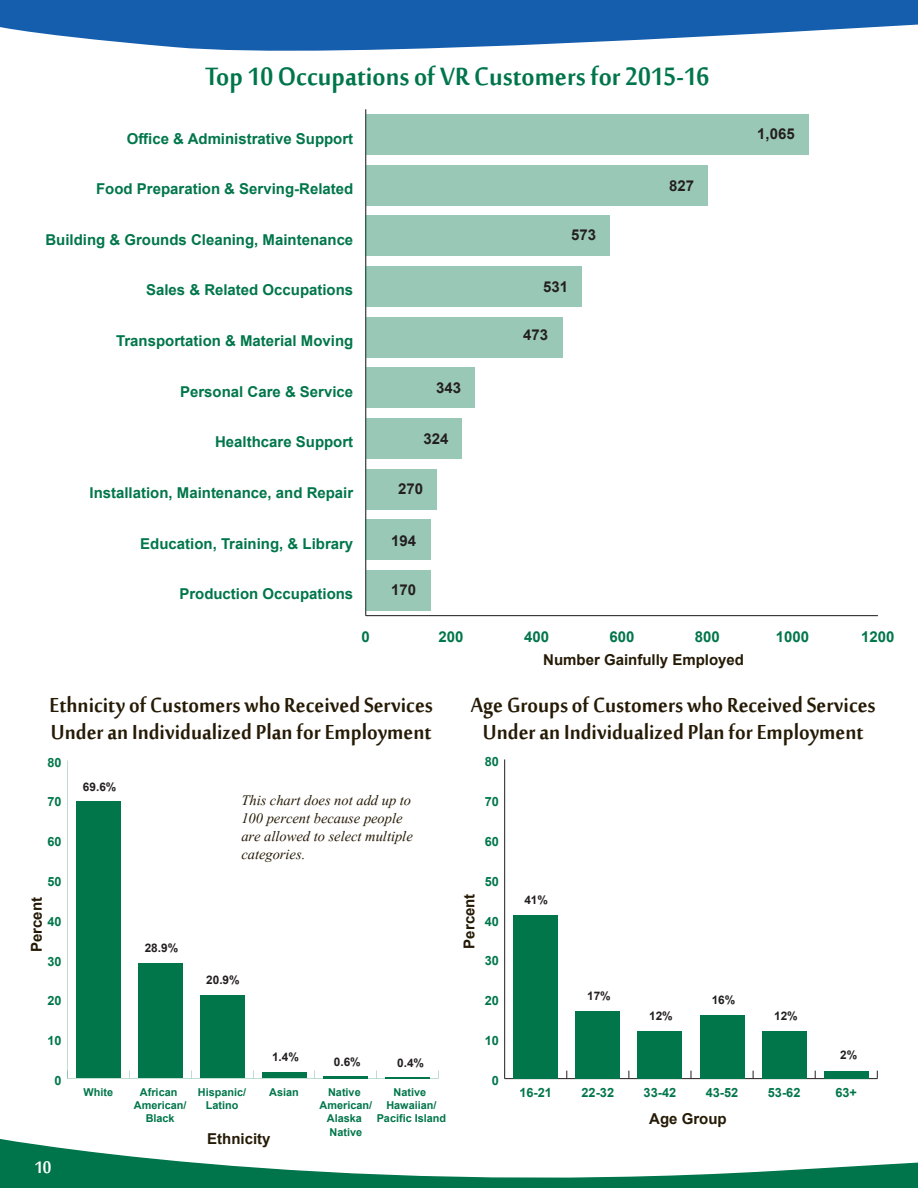
<style>
.page{position:relative;width:918px;height:1188px;background:#fff}
.page>*{position:absolute;margin:0;border:0;box-sizing:border-box;transform-origin:0 0}
.Body{font:700 34.65px "Sakkal Majalla";color:#00754b;scale:.91 1}
.Body-2{font:700 28.05px/27px "Sakkal Majalla";color:#251a05;scale:.91 1}
.t1{font:700 23.1px "Sakkal Majalla";color:#fff;scale:.91 1}
.Body-3{font:italic 18px/18px "Aparajita";color:#251a05}
.t2{font:700 15px "Arial";color:#00764a}
.Body-4{font:700 15px "Arial";color:#251a05}
.t3{font:700 15px "Arial";color:#231f20}
.t4{font:700 12.75px "Arial";color:#00764a}
.t5{font:700 11.85px "Arial";color:#231f20}
.t6{font:700 10.8px/13px "Arial";color:#00764a;text-align:center}
</style>
<div class="page">
<svg style="left:0;top:0;width:918px;height:51px;fill:#145ead"></svg>
<svg style="left:0;top:1139px;width:918px;height:49px"></svg>
<hr style="left:366px;top:615px;width:512px;height:1px;background:#231f20">
<hr style="left:365px;top:109px;width:1px;height:507px;background:#231f20">
<div style="left:366px;top:114px;width:442px;height:41px;background:#9ac8b7"></div>
<div style="left:366px;top:165px;width:342px;height:40px;background:#9ac8b7"></div>
<div style="left:366px;top:216px;width:244px;height:40px;background:#9ac8b7"></div>
<div style="left:366px;top:266px;width:216px;height:41px;background:#9ac8b7"></div>
<div style="left:366px;top:317px;width:197px;height:40px;background:#9ac8b7"></div>
<div style="left:366px;top:368px;width:109px;height:40px;background:#9ac8b7"></div>
<div style="left:366px;top:418px;width:95px;height:41px;background:#9ac8b7"></div>
<div style="left:366px;top:469px;width:71px;height:40px;background:#9ac8b7"></div>
<div style="left:366px;top:519px;width:65px;height:41px;background:#9ac8b7"></div>
<div style="left:366px;top:570px;width:65px;height:41px;background:#9ac8b7"></div>
<div style="left:76px;top:802px;width:45px;height:276px;background:#00764a"></div>
<div style="left:138px;top:963px;width:44px;height:115px;background:#00764a"></div>
<div style="left:200px;top:995px;width:44px;height:83px;background:#00764a"></div>
<div style="left:262px;top:1073px;width:44px;height:5px;background:#00764a"></div>
<hr style="left:324px;top:1076px;width:44px;height:2px;background:#00764a">
<hr style="left:386px;top:1077px;width:44px;height:1px;background:#00764a">
<hr style="left:505px;top:1078px;width:372px;height:1px;background:#231f20">
<hr style="left:504px;top:759px;width:1px;height:320px;background:#231f20">
<div style="left:513px;top:915px;width:45px;height:164px;background:#00764a"></div>
<div style="left:575px;top:1011px;width:45px;height:68px;background:#00764a"></div>
<div style="left:638px;top:1031px;width:44px;height:48px;background:#00764a"></div>
<div style="left:700px;top:1015px;width:44px;height:64px;background:#00764a"></div>
<div style="left:762px;top:1031px;width:45px;height:48px;background:#00764a"></div>
<div style="left:824px;top:1071px;width:45px;height:8px;background:#00764a"></div>
<p class="Body" style="left:205px;top:57px;width:556px">Top 10 Occupations of VR Customers for 2015-16</p>
<p class="t2" style="left:127px;top:128px;width:228px">Office &amp; Administrative Support</p>
<p class="t3" style="left:757px;top:124px;width:39px">1,065</p>
<p class="t3" style="left:669px;top:176px;width:26px">827</p>
<p class="t3" style="left:571px;top:225px;width:26px">573</p>
<p class="t2" style="left:96px;top:179px;width:259px">Food Preparation &amp; Serving-Related</p>
<p class="t2" style="left:45px;top:230px;width:309px">Building &amp; Grounds Cleaning, Maintenance</p>
<p class="t2" style="left:146px;top:280px;width:209px">Sales &amp; Related Occupations</p>
<p class="t2" style="left:116px;top:331px;width:239px">Transportation &amp; Material Moving</p>
<p class="t2" style="left:180px;top:382px;width:175px">Personal Care &amp; Service</p>
<p class="t2" style="left:215px;top:432px;width:140px">Healthcare Support</p>
<p class="t2" style="left:90px;top:483px;width:265px">Installation, Maintenance, and Repair</p>
<p class="t3" style="left:436px;top:378px;width:26px">343</p>
<p class="t3" style="left:424px;top:428px;width:26px">324</p>
<p class="t3" style="left:398px;top:478px;width:26px">270</p>
<p class="t3" style="left:543px;top:276px;width:26px">531</p>
<p class="t3" style="left:523px;top:325px;width:26px">473</p>
<p class="t2" style="left:140px;top:533px;width:215px">Education, Training, &amp; Library</p>
<p class="t2" style="left:179px;top:584px;width:175px">Production Occupations</p>
<p class="t3" style="left:391px;top:530px;width:26px">194</p>
<p class="t3" style="left:391px;top:580px;width:26px">170</p>
<p class="t2" style="left:362px;top:626px;width:10px">0</p>
<p class="t2" style="left:439px;top:626px;width:26px">200</p>
<p class="t2" style="left:524px;top:626px;width:26px">400</p>
<p class="t2" style="left:609px;top:626px;width:26px">600</p>
<p class="t2" style="left:695px;top:626px;width:26px">800</p>
<p class="t2" style="left:776px;top:626px;width:35px">1000</p>
<p class="t2" style="left:861px;top:626px;width:35px">1200</p>
<p class="Body-2" style="left:50px;top:694px;width:423px">Ethnicity of Customers who Received Services<br>Under an Individualized Plan for Employment</p>
<p class="Body-4" style="left:543px;top:649px;width:202px">Number Gainfully Employed</p>
<p class="Body-2" style="left:471px;top:694px;width:447px;text-align:center">Age Groups of Customers who Received Services<br>Under an Individualized Plan for Employment</p>
<p class="t4" style="left:47px;top:754px;width:16px">80</p>
<p class="t4" style="left:485px;top:753px;width:16px">80</p>
<p class="t5" style="left:83px;top:779px;width:35px">69.6%</p>
<p class="t4" style="left:47px;top:794px;width:16px">70</p>
<p class="t4" style="left:47px;top:833px;width:16px">60</p>
<p class="Body-3" style="left:241px;top:793px;width:173px">This chart does not add up to<br>100 percent because people are allowed to select multiple categories.</p>
<p class="t4" style="left:485px;top:793px;width:16px">70</p>
<p class="t4" style="left:485px;top:833px;width:16px">60</p>
<p class="t4" style="left:47px;top:873px;width:16px">50</p>
<p class="t4" style="left:485px;top:873px;width:16px">50</p>
<p class="Body-4" style="left:26px;top:952px;width:57px;rotate:-90deg">Percent</p>
<p class="t4" style="left:47px;top:913px;width:16px">40</p>
<p class="t5" style="left:145px;top:940px;width:35px">28.9%</p>
<p class="Body-4" style="left:459px;top:949px;width:57px;rotate:-90deg">Percent</p>
<p class="t4" style="left:485px;top:913px;width:16px">40</p>
<p class="t5" style="left:524px;top:892px;width:25px">41%</p>
<p class="t4" style="left:47px;top:953px;width:16px">30</p>
<p class="t4" style="left:485px;top:953px;width:16px">30</p>
<p class="t5" style="left:206px;top:972px;width:35px">20.9%</p>
<p class="t4" style="left:47px;top:992px;width:16px">20</p>
<p class="t4" style="left:485px;top:992px;width:16px">20</p>
<p class="t5" style="left:587px;top:988px;width:25px">17%</p>
<p class="t5" style="left:712px;top:992px;width:25px">16%</p>
<p class="t5" style="left:649px;top:1008px;width:25px">12%</p>
<p class="t5" style="left:774px;top:1008px;width:25px">12%</p>
<p class="t4" style="left:47px;top:1032px;width:16px">10</p>
<p class="t4" style="left:485px;top:1032px;width:16px">10</p>
<p class="t5" style="left:272px;top:1049px;width:28px">1.4%</p>
<p class="t5" style="left:334px;top:1054px;width:28px">0.6%</p>
<p class="t5" style="left:397px;top:1055px;width:28px">0.4%</p>
<p class="t5" style="left:840px;top:1047px;width:19px">2%</p>
<p class="t4" style="left:54px;top:1072px;width:9px">0</p>
<p class="t4" style="left:492px;top:1072px;width:9px">0</p>
<p class="t6" style="left:83px;top:1086px;width:31px">White</p>
<p class="t6" style="left:134px;top:1086px;width:54px">African<br>American/<br>Black</p>
<p class="t6" style="left:198px;top:1086px;width:50px">Hispanic/</p>
<p class="t6" style="left:269px;top:1086px;width:31px">Asian</p>
<p class="t6" style="left:206px;top:1099px;width:34px">Latino</p>
<p class="Body-4" style="left:207px;top:1129px;width:65px">Ethnicity</p>
<p class="t6" style="left:320px;top:1086px;width:54px">Native<br>American/<br>Alaska<br>Native</p>
<p class="t6" style="left:377px;top:1086px;width:71px">Native<br>Hawaiian/<br>Pacific Island</p>
<p class="t4" style="left:519px;top:1084px;width:34px">16-21</p>
<p class="t4" style="left:582px;top:1084px;width:34px">22-32</p>
<p class="t4" style="left:644px;top:1084px;width:34px">33-42</p>
<p class="t4" style="left:706px;top:1084px;width:34px">43-52</p>
<p class="t4" style="left:768px;top:1084px;width:34px">53-62</p>
<p class="t4" style="left:835px;top:1084px;width:23px">63+</p>
<p class="Body-4" style="left:649px;top:1109px;width:79px">Age Group</p>
<h3 class="t1" style="left:34px;top:1154px;width:20px">10</h3>
</div>
